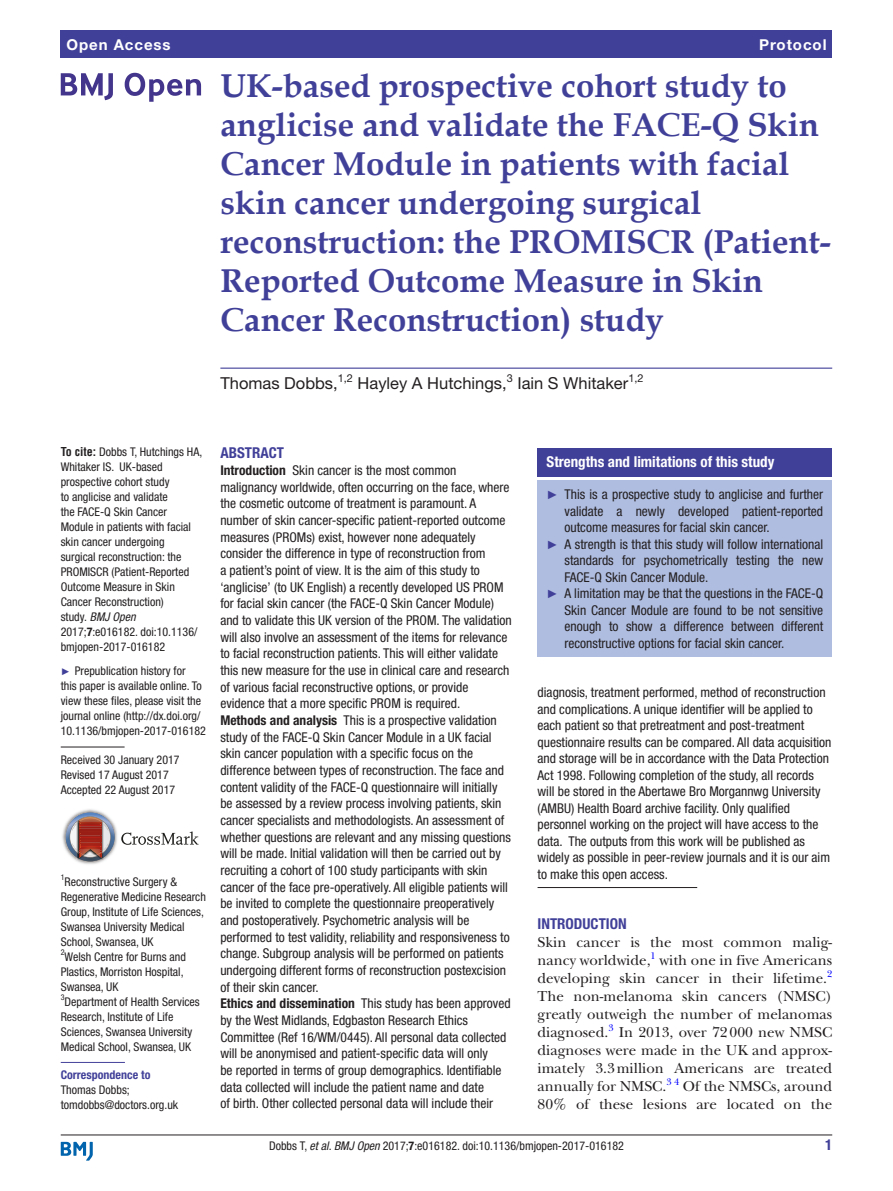
<style>
.page{position:relative;width:893px;height:1191px;background:#fff}
.page>*{position:absolute;margin:0;border:0;box-sizing:border-box;transform-origin:0 0}
.t1{font:700 33px/39px "Book Antiqua";color:#414099}
.t2{font:16.5px "Helvetica Neue LT Std";color:#231f20}
.t3{font:15px/18px "New Baskerville";color:#231f20}
.t4{font:700 condensed 15px "Helvetica Neue LT Std";color:#fff}
.t5{font:700 condensed 15px "Helvetica Neue LT Std";color:#414099}
.t6{font:700 15px "Helvetica Neue LT Std";letter-spacing:.065em;color:#fff}
.t7{font:condensed 13.5px/16.6px "Helvetica Neue LT Std";color:#231f20}
.t8{font:condensed 12px/15px "Helvetica Neue LT Std";color:#231f20}
.t9{font:700 condensed 12px "Helvetica Neue LT Std";color:#414099}
.t10{font:10.95px "Helvetica Neue LT Std";color:#231f20}
.t11{font:9.9px "New Baskerville";color:#00f}
.t12{font:condensed 7.95px "Helvetica Neue LT Std";color:#231f20}
.s1{font-family:"Helvetica LT Std";font-weight:700}
.s2{font-style:italic}
.s3{font-weight:700}
.s4{font-family:"Arial";font-stretch:normal;font-size:9.75px;color:#414099}
.s5{font-family:"Arial";font-stretch:normal;font-size:12px;color:#414099}
</style>
<div class="page">
<hr style="left:61px;top:1134px;width:771px;height:1px;background:#231f20">
<svg style="left:61px;top:1141px;width:32px;height:19px"></svg>
<div style="left:61px;top:31px;width:771px;height:27px;background:#414099"></div>
<hr style="left:538px;top:887px;width:159px;height:1px;background:#231f20">
<hr style="left:220px;top:367px;width:612px;height:2px;background:#414099">
<hr style="left:61px;top:746px;width:64px;height:1px;background:#231f20">
<hr style="left:61px;top:1062px;width:64px;height:1px;background:#414099">
<svg style="left:61px;top:73px;width:52px;height:27px"></svg>
<svg style="left:125px;top:73px;width:76px;height:29px"></svg>
<img style="left:62px;top:809px;width:55px;height:55px">
<svg style="left:66px;top:812px;width:49px;height:49px;background:#a78588"></svg>
<svg style="left:121px;top:831px;width:78px;height:13px"></svg>
<div style="left:538px;top:448px;width:294px;height:28px;background:#414099"></div>
<div style="left:538px;top:480px;width:294px;height:176px;background:#afbde1"></div>
<p class="t6" style="left:66px;top:35px;width:106px">Open Access</p>
<p class="t6" style="left:759px;top:35px;width:69px">Protocol</p>
<p class="t1" style="left:220px;top:66px;width:612px">UK-based prospective cohort study to anglicise and validate the FACE-Q Skin Cancer Module in patients with facial skin cancer undergoing surgical reconstruction: the PROMISCR (Patient-Reported Outcome Measure in Skin Cancer Reconstruction) study</p>
<p class="t2" style="left:220px;top:374px;width:119px">Thomas Dobbs,</p>
<p class="t10" style="left:338px;top:371px;width:17px">1,2</p>
<p class="t2" style="left:358px;top:374px;width:151px">Hayley A Hutchings,</p>
<p class="t10" style="left:507px;top:371px;width:8px">3</p>
<p class="t2" style="left:517px;top:374px;width:112px">Iain S Whitaker</p>
<p class="t10" style="left:628px;top:371px;width:17px">1,2</p>
<p class="t8" style="left:61px;top:444px;width:143px"><span class="s1">To cite:</span> Dobbs T, Hutchings HA,<br>Whitaker IS. UK-based prospective cohort study<br>to anglicise and validate<br>the FACE-Q Skin Cancer<br>Module in patients with facial skin cancer undergoing surgical reconstruction: the<br>PROMISCR (Patient-Reported<br>Outcome Measure in Skin<br>Cancer Reconstruction)<br>study. <span class="s2">BMJ Open<br></span>2017;<span class="s3">7</span>:e016182. doi:10.1136/ bmjopen-2017-016182</p>
<p class="t8" style="left:61px;top:663px;width:147px"><span class="s4">►</span> Prepublication history for<br>this paper is available online. To view these files, please visit the journal online (http://dx.doi.org/ 10.1136/bmjopen-2017-016182</p>
<p class="t8" style="left:61px;top:752px;width:120px">Received 30 January 2017<br>Revised 17 August 2017<br>Accepted 22 August 2017</p>
<p class="t12" style="left:61px;top:873px;width:5px">1</p>
<p class="t8" style="left:61px;top:874px;width:147px;text-indent:4px">Reconstructive Surgery &amp;<br>Regenerative Medicine Research<br>Group, Institute of Life Sciences,<br>Swansea University Medical<br>School, Swansea, UK</p>
<p class="t12" style="left:61px;top:948px;width:5px">2</p>
<p class="t8" style="left:61px;top:949px;width:141px;text-indent:4px">Welsh Centre for Burns and<br>Plastics, Morriston Hospital,<br>Swansea, UK<br><sup>3</sup>Department of Health Services<br>Research, Institute of Life<br>Sciences, Swansea University<br>Medical School, Swansea, UK</p>
<p class="t9" style="left:61px;top:1067px;width:91px">Correspondence to</p>
<p class="t8" style="left:61px;top:1082px;width:119px">Thomas Dobbs; tomdobbs@doctors.org.uk</p>
<p class="t5" style="left:220px;top:444px;width:65px">Abstract</p>
<p class="t7" style="left:220px;top:462px;width:293px"><span class="s3">Introduction</span> Skin cancer is the most common malignancy worldwide, often occurring on the face, where the cosmetic outcome of treatment is paramount. A number of skin cancer-specific patient-reported outcome measures (PROMs) exist, however none adequately consider the difference in type of reconstruction from<br>a patient’s point of view. It is the aim of this study to ‘anglicise’ (to UK English) a recently developed US PROM for facial skin cancer (the FACE-Q Skin Cancer Module) and to validate this UK version of the PROM. The validation will also involve an assessment of the items for relevance to facial reconstruction patients. This will either validate this new measure for the use in clinical care and research of various facial reconstructive options, or provide evidence that a more specific PROM is required.<br><span class="s3">Methods and analysis</span> This is a prospective validation study of the FACE-Q Skin Cancer Module in a UK facial skin cancer population with a specific focus on the difference between types of reconstruction. The face and content validity of the FACE-Q questionnaire will initially be assessed by a review process involving patients, skin cancer specialists and methodologists. An assessment of whether questions are relevant and any missing questions will be made. Initial validation will then be carried out by recruiting a cohort of 100 study participants with skin cancer of the face pre-operatively. All eligible patients will be invited to complete the questionnaire preoperatively and postoperatively. Psychometric analysis will be performed to test validity, reliability and responsiveness to change. Subgroup analysis will be performed on patients undergoing different forms of reconstruction postexcision of their skin cancer.<br><span class="s3">Ethics and dissemination</span> This study has been approved by the West Midlands, Edgbaston Research Ethics Committee (Ref 16/WM/0445). All personal data collected will be anonymised and patient-specific data will only<br>be reported in terms of group demographics. Identifiable data collected will include the patient name and date<br>of birth. Other collected personal data will include their</p>
<p class="t4" style="left:547px;top:453px;width:229px">Strengths and limitations of this study</p>
<p class="t7" style="left:547px;top:486px;width:278px"><span class="s5">►</span> This is a prospective study to anglicise and further</p>
<p class="t7" style="left:565px;top:502px;width:260px">validate a newly developed patient-reported</p>
<p class="t7" style="left:565px;top:519px;width:207px">outcome measures for facial skin cancer.</p>
<p class="t7" style="left:547px;top:535px;width:278px"><span class="s5">►</span> A strength is that this study will follow international</p>
<p class="t7" style="left:565px;top:552px;width:260px">standards for psychometrically testing the new</p>
<p class="t7" style="left:565px;top:568px;width:145px">FACE-Q Skin Cancer Module.</p>
<p class="t7" style="left:547px;top:585px;width:278px"><span class="s5">►</span> A limitation may be that the questions in the FACE-Q</p>
<p class="t7" style="left:565px;top:601px;width:260px">Skin Cancer Module are found to be not sensitive</p>
<p class="t7" style="left:565px;top:618px;width:260px">enough to show a difference between different</p>
<p class="t7" style="left:565px;top:634px;width:221px">reconstructive options for facial skin cancer.</p>
<p class="t7" style="left:538px;top:684px;width:295px">diagnosis, treatment performed, method of reconstruction and complications. A unique identifier will be applied to each patient so that pretreatment and post-treatment questionnaire results can be compared. All data acquisition and storage will be in accordance with the Data Protection Act 1998. Following completion of the study, all records will be stored in the Abertawe Bro Morgannwg University (AMBU) Health Board archive facility. Only qualified personnel working on the project will have access to the data. The outputs from this work will be published as widely as possible in peer-review journals and it is our aim to make this open access.</p>
<p class="t5" style="left:538px;top:915px;width:91px">Introduction</p>
<p class="t3" style="left:538px;top:933px;width:296px">Skin cancer is the most common malig&shy;nancy worldwide,</p>
<p class="t11" style="left:651px;top:949px;width:7px">1</p>
<p class="t3" style="left:538px;top:951px;width:296px;text-indent:122px">with one in five Americans developing skin cancer in their lifetime.</p>
<p class="t11" style="left:827px;top:967px;width:7px">2</p>
<p class="t3" style="left:538px;top:987px;width:296px;text-align:justify">The non-melanoma skin cancers (NMSC) greatly outweigh the number of melanomas diagnosed.<sup>3</sup> In 2013, over 72000 new NMSC diagnoses were made in the UK and approx&shy;imately 3.3million Americans are treated annually for NMSC.</p>
<p class="t11" style="left:666px;top:1075px;width:14px">3 4</p>
<p class="t3" style="left:538px;top:1077px;width:296px;text-align:right">Of the NMSCs, around<br>80% of these lesions are located on the</p>
<p class="t8" style="left:269px;top:1137px;width:356px">Dobbs T, <span class="s2">et al</span>. <span class="s2">BMJ Open</span> 2017;<span class="s3">7</span>:e016182. doi:10.1136/bmjopen-2017-016182</p>
<p class="t5" style="left:825px;top:1135px;width:9px">1</p>
</div>
